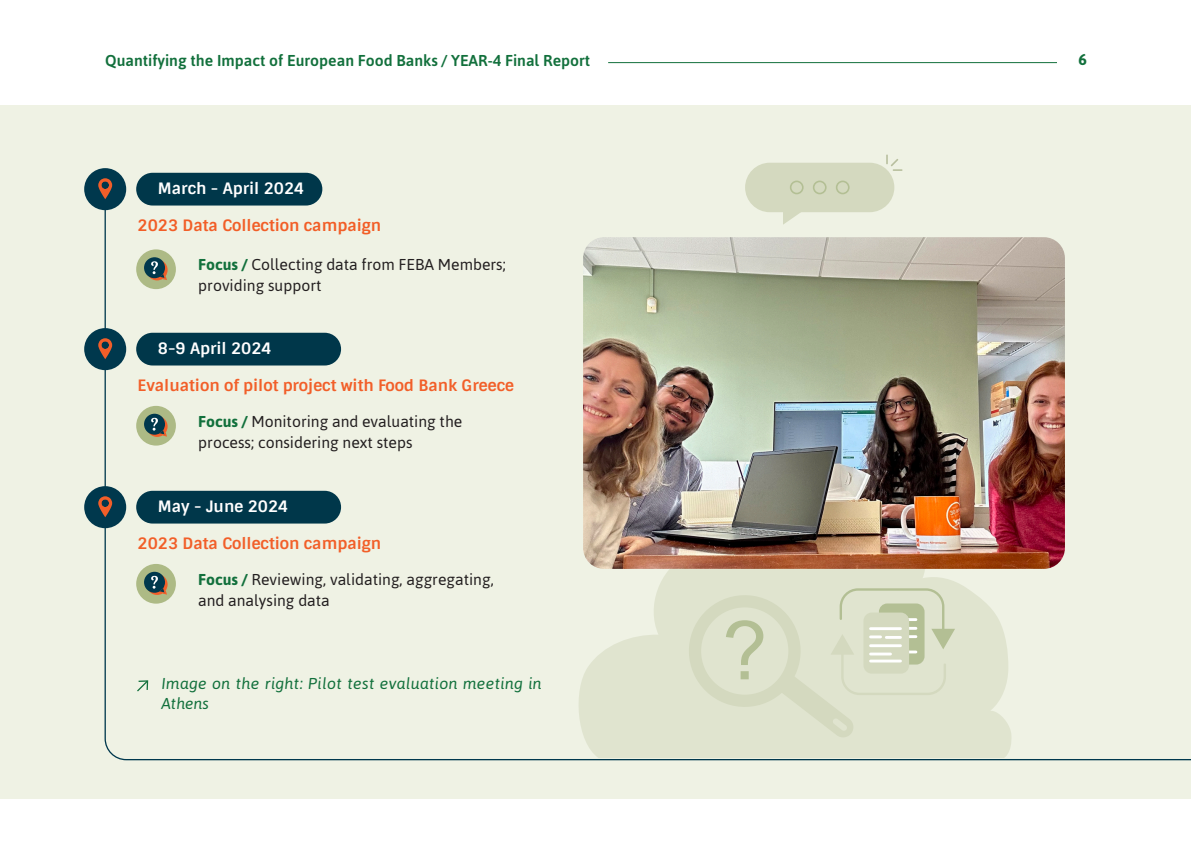
<style>
.page{position:relative;width:1191px;height:844px;background:#fff}
.page>*{position:absolute;margin:0;border:0;box-sizing:border-box;transform-origin:0 0}
.t1{font:15.75px/21px "Asap";color:#231f20}
.t2{font:700 15.75px "Sintony";color:#f25f29}
.t3{font:500 15.75px "Asap";color:#12703c}
.Body{font:italic 15.75px/19.2px "Asap";letter-spacing:.015em;color:#12703c}
.t4{font:700 15.75px "Sintony";color:#fff}
.t5{font:700 15.75px "Sintony";color:#f25e27}
.t6{font:700 15.75px "Asap";color:#12703c}
.s1{font-weight:700;color:#12703c}
</style>
<div class="page">
<div style="left:0;top:105px;width:1191px;height:693px;background:#eff2e4"></div>
<hr style="left:608px;top:62px;width:449px;height:1px;background:#12703c">
<div style="left:136px;top:173px;width:186px;height:32px;background:#00374a;border-radius:16px"></div>
<div style="left:745px;top:163px;width:149px;height:49px;background:#d4d9bf;border-radius:25px"></div>
<svg style="left:790px;top:180px;width:13px;height:8px"></svg>
<svg style="left:813px;top:180px;width:13px;height:8px"></svg>
<svg style="left:836px;top:180px;width:13px;height:8px"></svg>
<svg style="left:886px;top:154px;width:16px;height:17px"></svg>
<img style="left:104px;top:188px;width:1087px;height:572px">
<div style="left:84px;top:168px;width:42px;height:42px;background:#00384d;border-radius:50%"></div>
<svg style="left:98px;top:178px;width:14px;height:21px"></svg>
<div style="left:84px;top:328px;width:42px;height:42px;background:#00384d;border-radius:50%"></div>
<svg style="left:98px;top:338px;width:14px;height:21px"></svg>
<div style="left:84px;top:486px;width:42px;height:42px;background:#00384d;border-radius:50%"></div>
<svg style="left:98px;top:496px;width:14px;height:21px"></svg>
<svg style="left:136px;top:679px;width:13px;height:13px"></svg>
<p class="t3" style="left:105px;top:50px;width:486px">Quantifying the Impact of European Food Banks / YEAR-4 Final Report</p>
<p class="t6" style="left:1078px;top:49px;width:10px">6</p>
<p class="t4" style="left:158px;top:178px;width:148px">March - April 2024</p>
<p class="t5" style="left:137px;top:215px;width:245px">2023 Data Collection campaign</p>
<p class="t1" style="left:198px;top:253px;width:309px"><span class="s1">Focus /</span> Collecting data from FEBA Members; providing support</p>
<p class="t4" style="left:158px;top:338px;width:115px">8-9 April 2024</p>
<p class="t2" style="left:137px;top:375px;width:378px">Evaluation of pilot project with Food Bank Greece</p>
<p class="t1" style="left:198px;top:410px;width:266px"><span class="s1">Focus /</span> Monitoring and evaluating the process; considering next steps</p>
<p class="t4" style="left:158px;top:496px;width:132px">May - June 2024</p>
<p class="t2" style="left:137px;top:533px;width:245px">2023 Data Collection campaign</p>
<p class="t1" style="left:198px;top:568px;width:297px"><span class="s1">Focus /</span> Reviewing, validating, aggregating, and analysing data</p>
<p class="Body" style="left:161px;top:673px;width:382px">Image on the right: Pilot test evaluation meeting in<br>Athens</p>
</div>
